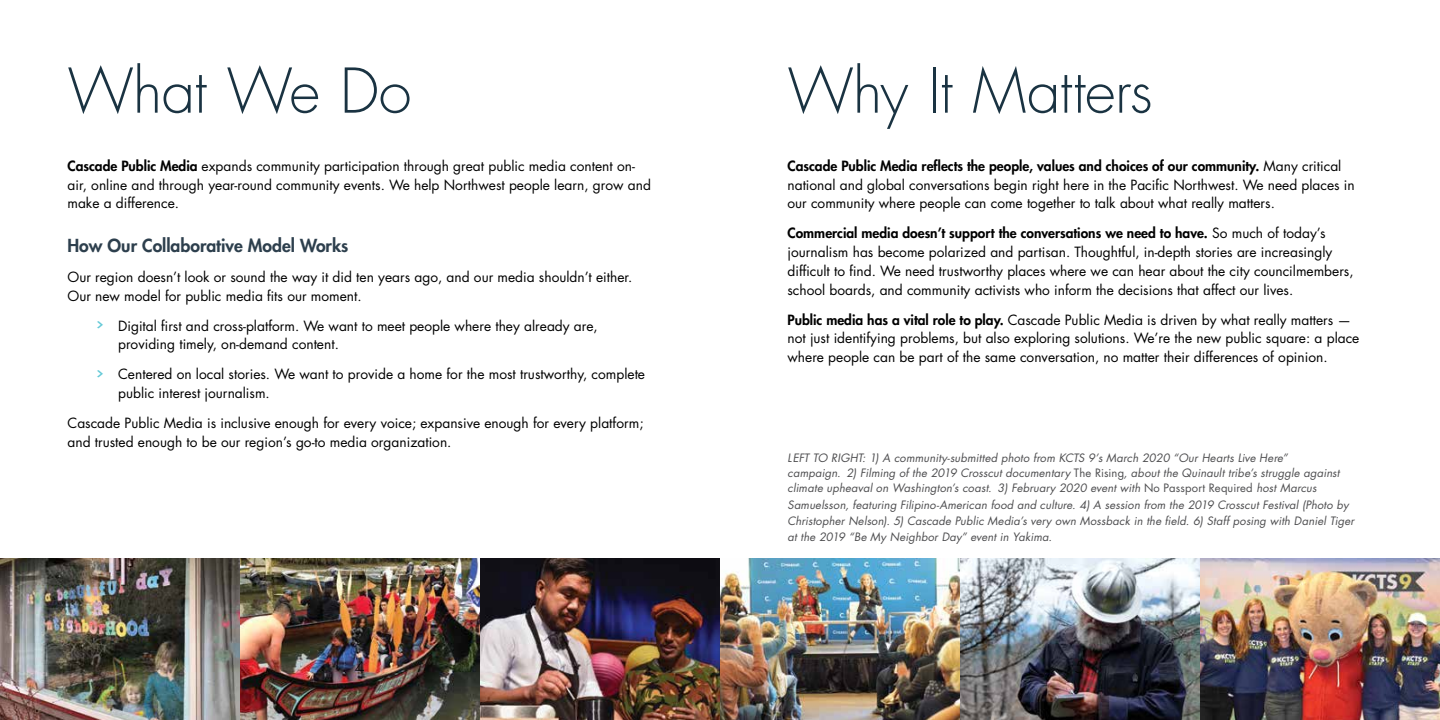
<style>
.page{position:relative;width:1440px;height:720px;background:#fff}
.page>*{position:absolute;margin:0;border:0;box-sizing:border-box;transform-origin:0 0}
.t1{font:300 60px "Futura Std";letter-spacing:-.015em;color:#1a3342}
.t2{font:800 17.5px "Futura Std";color:#2d3f4d}
.t3{font:300 16.25px "Futura Std";color:#000}
.t4{font:13.75px/18.8px "Futura Std";color:#000}
.t5{font:italic 11.25px/15px "Futura Std";letter-spacing:.01em;color:#4d4d4f}
.s1{font-weight:800}
.s2{font-size:17.5px;color:#63c9d7}
.s3{font-style:normal}
</style>
<div class="page">
<img style="left:0;top:558px;width:1440px;height:162px">
<h1 class="t1" style="left:68px;top:54px;width:345px">What We Do</h1>
<p class="t4" style="left:68px;top:157px;width:585px"><span class="s1">Cascade Public Media</span> expands community participation through great public media content on&shy;air, online and through year-round community events. We help Northwest people learn, grow and make a difference.</p>
<p class="t2" style="left:68px;top:234px;width:282px">How Our Collaborative Model Works</p>
<p class="t4" style="left:68px;top:268px;width:566px">Our region doesn’t look or sound the way it did ten years ago, and our media shouldn’t either.<br>Our new model for public media fits our moment.</p>
<p class="t4" style="left:118px;top:316px;width:481px;text-indent:-23px"><span class="s2">›</span> Digital first and cross-platform. We want to meet people where they already are, providing timely, on-demand content.</p>
<p class="t4" style="left:118px;top:365px;width:528px;text-indent:-23px"><span class="s2">›</span> Centered on local stories. We want to provide a home for the most trustworthy, complete public interest journalism.</p>
<p class="t4" style="left:67px;top:414px;width:578px">Cascade Public Media is inclusive enough for every voice; expansive enough for every platform; and trusted enough to be our region’s go-to media organization.</p>
<h1 class="t1" style="left:788px;top:54px;width:367px">Why It Matters</h1>
<p class="t4" style="left:788px;top:157px;width:569px"><span class="s1">Cascade Public Media reflects the people, values and choices of our community.</span> Many critical national and global conversations begin right here in the Pacific Northwest. We need places in our community where people can come together to talk about what really matters.</p>
<p class="t4" style="left:788px;top:224px;width:568px"><span class="s1">Commercial media doesn’t support the conversations we need to have.</span> So much of today’s journalism has become polarized and partisan. Thoughtful, in-depth stories are increasingly difficult to find. We need trustworthy places where we can hear about the city councilmembers, school boards, and community activists who inform the decisions that affect our lives.</p>
<p class="t4" style="left:788px;top:310px;width:573px"><span class="s1">Public media has a vital role to play.</span> Cascade Public Media is driven by what really matters — not just identifying problems, but also exploring solutions. We’re the new public square: a place where people can be part of the same conversation, no matter their differences of opinion.</p>
<p class="t5" style="left:788px;top:451px;width:554px">LEFT TO RIGHT: 1) A community-submitted photo from KCTS 9’s March 2020 “Our Hearts Live Here” campaign. 2) Filming of the 2019 Crosscut documentary <span class="s3">The Rising</span>, about the Quinault tribe’s struggle against climate upheaval on Washington’s coast. 3) February 2020 event with <span class="s3">No Passport Required</span> host Marcus</p>
<p class="t5" style="left:788px;top:496px;width:568px;line-height:16.2px">Samuelsson, featuring Filipino-American food and culture. 4) A session from the 2019 Crosscut Festival (Photo by<br>Christopher Nelson). 5) Cascade Public Media’s very own Mossback in the field. 6) Staff posing with Daniel Tiger at the 2019 “Be My Neighbor Day” event in Yakima.</p>
<p class="t3" style="left:355px;top:657px;width:12px">4</p>
<p class="t3" style="left:1075px;top:657px;width:12px">5</p>
</div>
